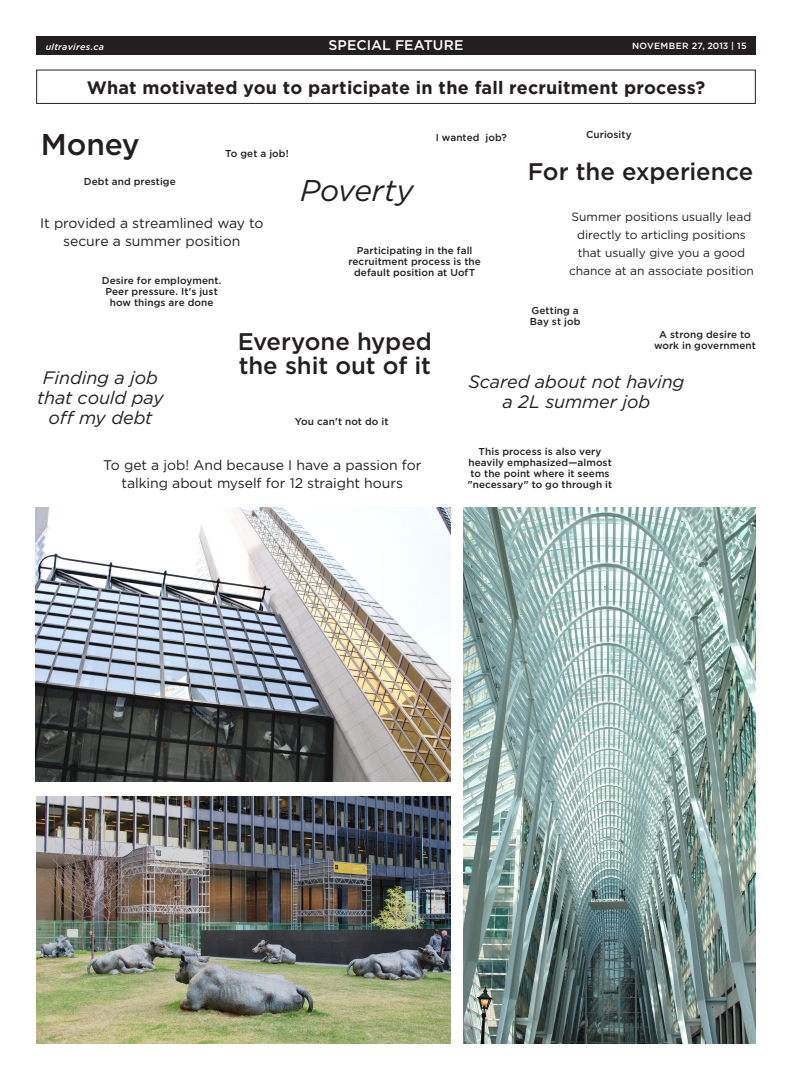
<style>
.page{position:relative;width:792px;height:1080px;background:#fff}
.page>*{position:absolute;margin:0;border:0;box-sizing:border-box;transform-origin:0 0}
.t1{font:italic 30px "Gotham";color:#231f20}
.t2{font:500 30px "Gotham";letter-spacing:-.005em;color:#231f20}
.t3{font:500 24px/24px "Gotham";letter-spacing:-.005em;color:#231f20}
.t4{font:italic 18px/20px "Gotham";letter-spacing:-.01em;color:#231f20;text-align:center}
.t5{font:700 18px "Gotham";letter-spacing:.01em;color:#231f20}
.t6{font:14px/18px "Gotham";letter-spacing:-.005em;color:#231f20;text-align:center}
.t7{font:500 14px "Gotham";letter-spacing:.005em;color:#fff}
.t8{font:12px/18px "Gotham";letter-spacing:-.005em;color:#231f20;text-align:center}
.t9{font:500 10px/11px "Gotham";letter-spacing:.01em;color:#231f20;text-align:center}
.t10{font:500 9px "Gotham";letter-spacing:.035em;color:#fff}
.t11{font:italic 500 9px "Gotham";letter-spacing:.03em;color:#fff}
</style>
<div class="page">
<div style="left:36px;top:36px;width:720px;height:19px;background:#231f20"></div>
<img style="left:35px;top:508px;width:415px;height:273px">
<div style="left:36px;top:70px;width:720px;height:34px;border:1px solid #231f20"></div>
<img style="left:464px;top:508px;width:292px;height:536px">
<img style="left:36px;top:796px;width:414px;height:248px">
<p class="t11" style="left:46px;top:42px;width:60px">ultravires.ca</p>
<h3 class="t7" style="left:328px;top:37px;width:136px">SPECIAL FEATURE</h3>
<p class="t10" style="left:632px;top:41px;width:116px">NOVEMBER 27, 2013 | 15</p>
<h3 class="t5" style="left:87px;top:77px;width:620px">What motivated you to participate in the fall recruitment process?</h3>
<h1 class="t2" style="left:41px;top:127px;width:101px">Money</h1>
<p class="t9" style="left:84px;top:176px;width:93px">Debt and prestige</p>
<p class="t9" style="left:225px;top:148px;width:65px">To get a job!</p>
<h1 class="t1" style="left:300px;top:173px;width:115px">Poverty</h1>
<p class="t9" style="left:436px;top:132px;width:73px">I wanted job?</p>
<p class="t9" style="left:586px;top:129px;width:47px">Curiosity</p>
<h2 class="t3" style="left:528px;top:159px;width:227px">For the experience</h2>
<h3 class="t6" style="left:40px;top:213px;width:225px">It provided a streamlined way to secure a summer position</h3>
<p class="t8" style="left:569px;top:207px;width:186px">Summer positions usually lead directly to articling positions that usually give you a good chance at an associate position</p>
<p class="t9" style="left:348px;top:245px;width:134px">Participating in the fall recruitment process is the default position at UofT</p>
<p class="t9" style="left:102px;top:275px;width:121px">Desire for employment.<br>Peer pressure. It's just how things are done</p>
<p class="t9" style="left:530px;top:305px;width:52px;text-align:left">Getting a<br>Bay st job</p>
<h3 class="t4" style="left:37px;top:368px;width:128px">Finding a job that could pay off my debt</h3>
<h2 class="t3" style="left:238px;top:329px;width:195px">Everyone hyped the shit out of it</h2>
<p class="t9" style="left:295px;top:415px;width:95px">You can't not do it</p>
<h3 class="t6" style="left:103px;top:455px;width:320px">To get a job! And because I have a passion for talking about myself for 12 straight hours</h3>
<p class="t9" style="left:654px;top:329px;width:103px">A strong desire to work in government</p>
<h3 class="t4" style="left:468px;top:372px;width:218px">Scared about not having a 2L summer job</h3>
<p class="t9" style="left:468px;top:445px;width:146px">This process is also very heavily emphasized—almost to the point where it seems "necessary" to go through it</p>
</div>
